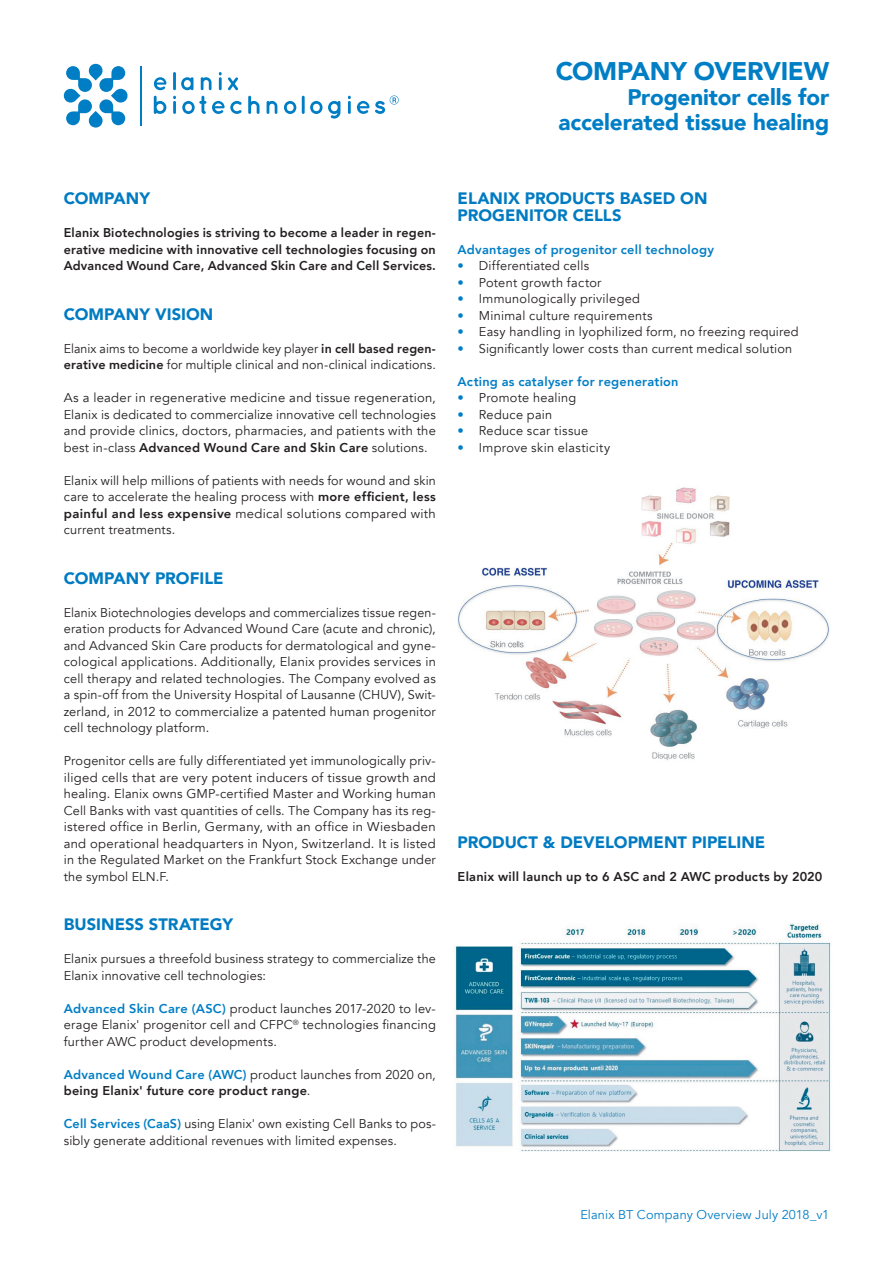
<style>
.page{position:relative;width:893px;height:1263px;background:#fff}
.page>*{position:absolute;margin:0;border:0;box-sizing:border-box;transform-origin:0 0}
.t1{font:900 25.5px "Avenir";letter-spacing:-.015em;color:#007ec5}
.t2{font:900 22.5px/24.8px "Avenir";letter-spacing:-.005em;color:#007ec5;text-align:right}
.t3{font:900 16.5px/16.5px "Avenir";color:#007bc2}
.t4{font:12.75px/16.5px "Avenir";letter-spacing:.015em;color:#231f20;text-align:justify}
.t5{font:800 12.75px/16.5px "Avenir";letter-spacing:.02em;color:#231f20;text-align:justify}
.t6{font:800 12.75px "Avenir";letter-spacing:.02em;color:#007ec5}
.t7{font:12.75px "Avenir";letter-spacing:.01em;color:#007ec5}
.s1{font-weight:800}
.s2{font-weight:800;color:#007ec5}
.s3{color:#007ec5}
.s4{font-weight:400}
</style>
<div class="page">
<hr style="left:140px;top:66px;width:1px;height:59px;background:#007ec5">
<svg style="left:63px;top:63px;width:65px;height:65px"></svg>
<svg style="left:154px;top:77px;width:12px;height:13px"></svg>
<hr style="left:173px;top:72px;width:3px;height:18px;background:#007ec5">
<svg style="left:181px;top:77px;width:12px;height:13px"></svg>
<svg style="left:201px;top:77px;width:11px;height:13px"></svg>
<svg style="left:219px;top:72px;width:3px;height:18px"></svg>
<svg style="left:228px;top:77px;width:10px;height:13px"></svg>
<svg style="left:154px;top:96px;width:12px;height:18px"></svg>
<svg style="left:173px;top:96px;width:3px;height:18px"></svg>
<svg style="left:182px;top:96px;width:24px;height:18px"></svg>
<svg style="left:212px;top:101px;width:30px;height:13px"></svg>
<svg style="left:248px;top:96px;width:12px;height:18px"></svg>
<svg style="left:267px;top:101px;width:10px;height:13px"></svg>
<svg style="left:284px;top:101px;width:12px;height:13px"></svg>
<hr style="left:302px;top:96px;width:3px;height:18px;background:#007ec5">
<svg style="left:310px;top:101px;width:30px;height:18px"></svg>
<svg style="left:348px;top:96px;width:3px;height:18px"></svg>
<svg style="left:357px;top:101px;width:12px;height:13px"></svg>
<svg style="left:375px;top:95px;width:24px;height:19px"></svg>
<img style="left:457px;top:487px;width:372px;height:274px">
<img style="left:455px;top:924px;width:376px;height:227px">
<h1 class="t1" style="left:556px;top:50px;width:275px">COMPANY OVERVIEW</h1>
<h2 class="t2" style="left:559px;top:84px;width:272px">Progenitor cells for accelerated tissue healing</h2>
<p class="t3" style="left:64px;top:190px;width:88px">COMPANY</p>
<p class="t5" style="left:64px;top:224px;width:374px">Elanix Biotechnologies is striving to become a leader in regen&shy;erative medicine with innovative cell technologies focusing on Advanced Wound Care, Advanced Skin Care and Cell Services.</p>
<p class="t3" style="left:64px;top:305px;width:151px">COMPANY VISION</p>
<p class="t4" style="left:64px;top:340px;width:374px">Elanix aims to become a worldwide key player <span class="s1">in cell based regen&shy;erative medicine</span> for multiple clinical and non-clinical indications.</p>
<p class="t4" style="left:64px;top:390px;width:374px">As a leader in regenerative medicine and tissue regeneration, Elanix is dedicated to commercialize innovative cell technologies and provide clinics, doctors, pharmacies, and patients with the best in-class <span class="s1">Advanced Wound Care and Skin Care</span> solutions.</p>
<p class="t4" style="left:64px;top:472px;width:374px">Elanix will help millions of patients with needs for wound and skin care to accelerate the healing process with <span class="s1">more efficient, less painful and less expensive</span> medical solutions compared with current treatments.</p>
<p class="t3" style="left:64px;top:569px;width:161px">COMPANY PROFILE</p>
<p class="t4" style="left:64px;top:604px;width:374px">Elanix Biotechnologies develops and commercializes tissue regen&shy;eration products for Advanced Wound Care (acute and chronic), and Advanced Skin Care products for dermatological and gyne&shy;cological applications. Additionally, Elanix provides services in cell therapy and related technologies. The Company evolved as a spin-off from the University Hospital of Lausanne (CHUV), Swit&shy;zerland, in 2012 to commercialize a patented human progenitor cell technology platform.</p>
<p class="t4" style="left:64px;top:753px;width:374px">Progenitor cells are fully differentiated yet immunologically priv&shy;iliged cells that are very potent inducers of tissue growth and healing. Elanix owns GMP-certified Master and Working human Cell Banks with vast quantities of cells. The Company has its reg&shy;istered office in Berlin, Germany, with an office in Wiesbaden and operational headquarters in Nyon, Switzerland. It is listed in the Regulated Market on the Frankfurt Stock Exchange under the symbol ELN.F.</p>
<p class="t3" style="left:64px;top:916px;width:171px">BUSINESS STRATEGY</p>
<p class="t4" style="left:64px;top:951px;width:374px">Elanix pursues a threefold business strategy to commercialize the<br>Elanix innovative cell technologies:</p>
<p class="t4" style="left:64px;top:1000px;width:374px"><span class="s2">Advanced Skin Care (ASC)</span> product launches 2017-2020 to lev&shy;erage Elanix' progenitor cell and CFPC<sup>®</sup> technologies financing further AWC product developments.</p>
<p class="t5" style="left:64px;top:1066px;width:374px"><span class="s3">Advanced Wound Care (AWC)</span> <span class="s4">product launches from 2020 on, </span>being Elanix' future core product range<span class="s4">.</span></p>
<p class="t4" style="left:64px;top:1116px;width:374px"><span class="s2">Cell Services (CaaS)</span> using Elanix' own existing Cell Banks to pos&shy;sibly generate additional revenues with limited expenses.</p>
<p class="t3" style="left:458px;top:190px;width:251px">ELANIX PRODUCTS BASED ON<br>PROGENITOR CELLS</p>
<p class="t6" style="left:458px;top:239px;width:258px">Advantages of progenitor cell technology</p>
<p class="t4" style="left:458px;top:258px;width:133px"><span class="s3">•</span> Differentiated cells</p>
<p class="t4" style="left:458px;top:274px;width:145px"><span class="s3">•</span> Potent growth factor</p>
<p class="t4" style="left:458px;top:291px;width:184px"><span class="s3">•</span> Immunologically privileged</p>
<p class="t4" style="left:458px;top:307px;width:197px"><span class="s3">•</span> Minimal culture requirements</p>
<p class="t4" style="left:458px;top:324px;width:343px"><span class="s3">•</span> Easy handling in lyophilized form, no freezing required</p>
<p class="t4" style="left:458px;top:340px;width:336px"><span class="s3">•</span> Significantly lower costs than current medical solution</p>
<p class="t6" style="left:458px;top:371px;width:222px">Acting as catalyser for regeneration</p>
<p class="t4" style="left:458px;top:390px;width:120px"><span class="s3">•</span> Promote healing</p>
<p class="t4" style="left:458px;top:406px;width:96px"><span class="s3">•</span> Reduce pain</p>
<p class="t4" style="left:458px;top:423px;width:132px"><span class="s3">•</span> Reduce scar tissue</p>
<p class="t4" style="left:458px;top:439px;width:154px"><span class="s3">•</span> Improve skin elasticity</p>
<p class="t3" style="left:458px;top:833px;width:309px">PRODUCT &amp; DEVELOPMENT PIPELINE</p>
<p class="t5" style="left:458px;top:868px;width:366px">Elanix will launch up to 6 ASC and 2 AWC products by 2020</p>
<p class="t7" style="left:580px;top:1207px;width:250px">Elanix BT Company Overview July 2018_v1</p>
</div>
